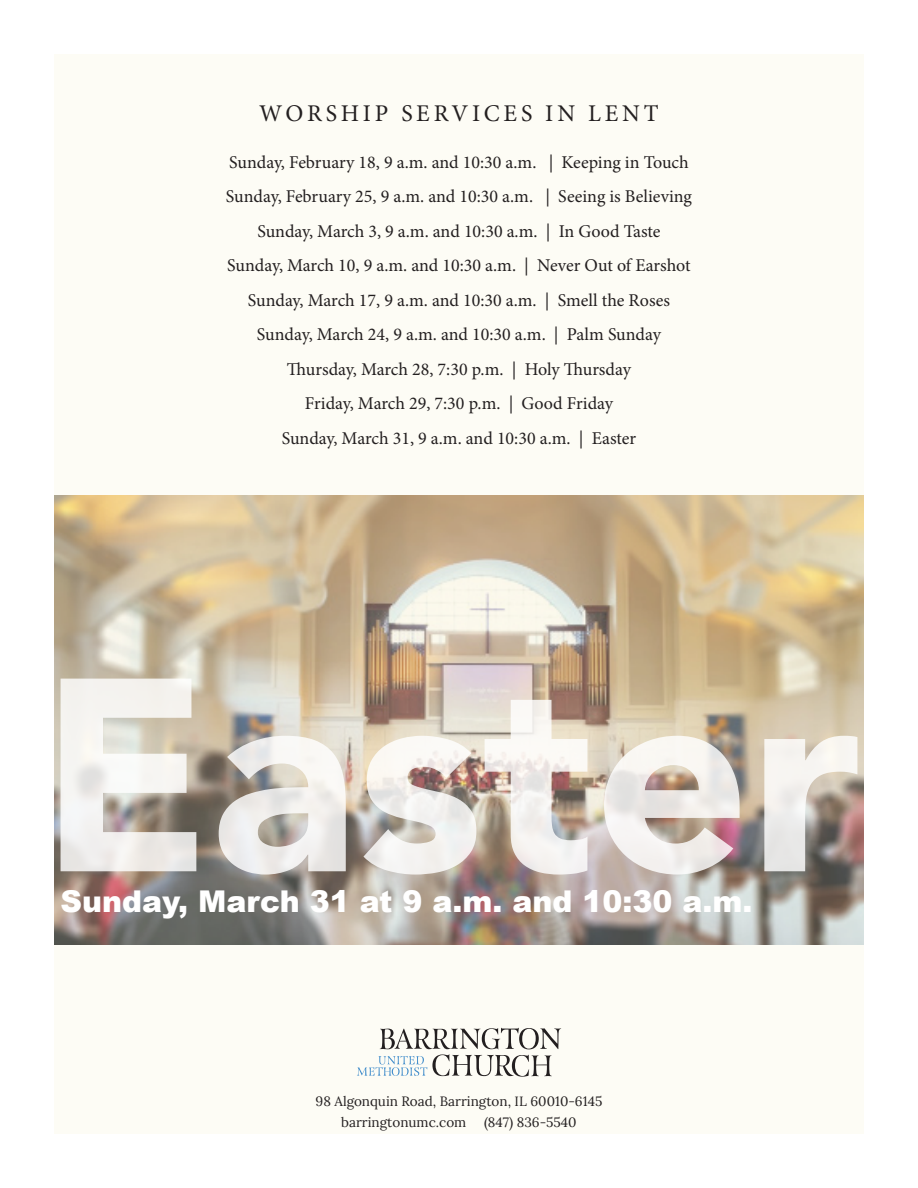
<style>
.page{position:relative;width:918px;height:1188px;background:#fff}
.page>*{position:absolute;margin:0;border:0;box-sizing:border-box;transform-origin:0 0}
.t1{font:900 30px "Arial";color:#fff}
.t2{font:24px "Minion Pro";letter-spacing:.16em;color:#231f20}
.t3{font:18px/34.5px "Minion Pro";letter-spacing:-.005em;color:#231f20}
.t4{font:13.5px "Lora";color:#231f20}
</style>
<div class="page">
<div style="left:54px;top:54px;width:810px;height:1080px;background:#fdfcf5"></div>
<svg style="left:357px;top:1028px;width:204px;height:49px"></svg>
<img style="left:54px;top:495px;width:810px;height:450px">
<img style="left:61px;top:679px;width:796px;height:196px">
<p class="t2" style="left:259px;top:97px;width:401px">WORSHIP SERVICES IN LENT</p>
<p class="t3" style="left:226px;top:145px;width:468px">Sunday, February 18, 9 a.m. and 10:30 a.m. | Keeping in Touch<br>Sunday, February 25, 9 a.m. and 10:30 a.m. | Seeing is Believing</p>
<p class="t3" style="left:257px;top:214px;width:405px">Sunday, March 3, 9 a.m. and 10:30 a.m. | In Good Taste</p>
<p class="t3" style="left:227px;top:248px;width:465px">Sunday, March 10, 9 a.m. and 10:30 a.m. | Never Out of Earshot</p>
<p class="t3" style="left:248px;top:283px;width:424px">Sunday, March 17, 9 a.m. and 10:30 a.m. | Smell the Roses</p>
<p class="t3" style="left:257px;top:317px;width:406px">Sunday, March 24, 9 a.m. and 10:30 a.m. | Palm Sunday</p>
<p class="t3" style="left:287px;top:352px;width:346px">Thursday, March 28, 7:30 p.m. | Holy Thursday</p>
<p class="t3" style="left:305px;top:386px;width:310px">Friday, March 29, 7:30 p.m. | Good Friday</p>
<p class="t3" style="left:282px;top:421px;width:356px">Sunday, March 31, 9 a.m. and 10:30 a.m. | Easter</p>
<p class="t1" style="left:61px;top:880px;width:693px">Sunday, March 31 at 9 a.m. and 10:30 a.m.</p>
<p class="t4" style="left:316px;top:1091px;width:288px">98 Algonquin Road, Barrington, IL 60010-6145</p>
<p class="t4" style="left:341px;top:1112px;width:126px">barringtonumc.com</p>
<p class="t4" style="left:484px;top:1112px;width:94px">(847) 836-5540</p>
</div>
